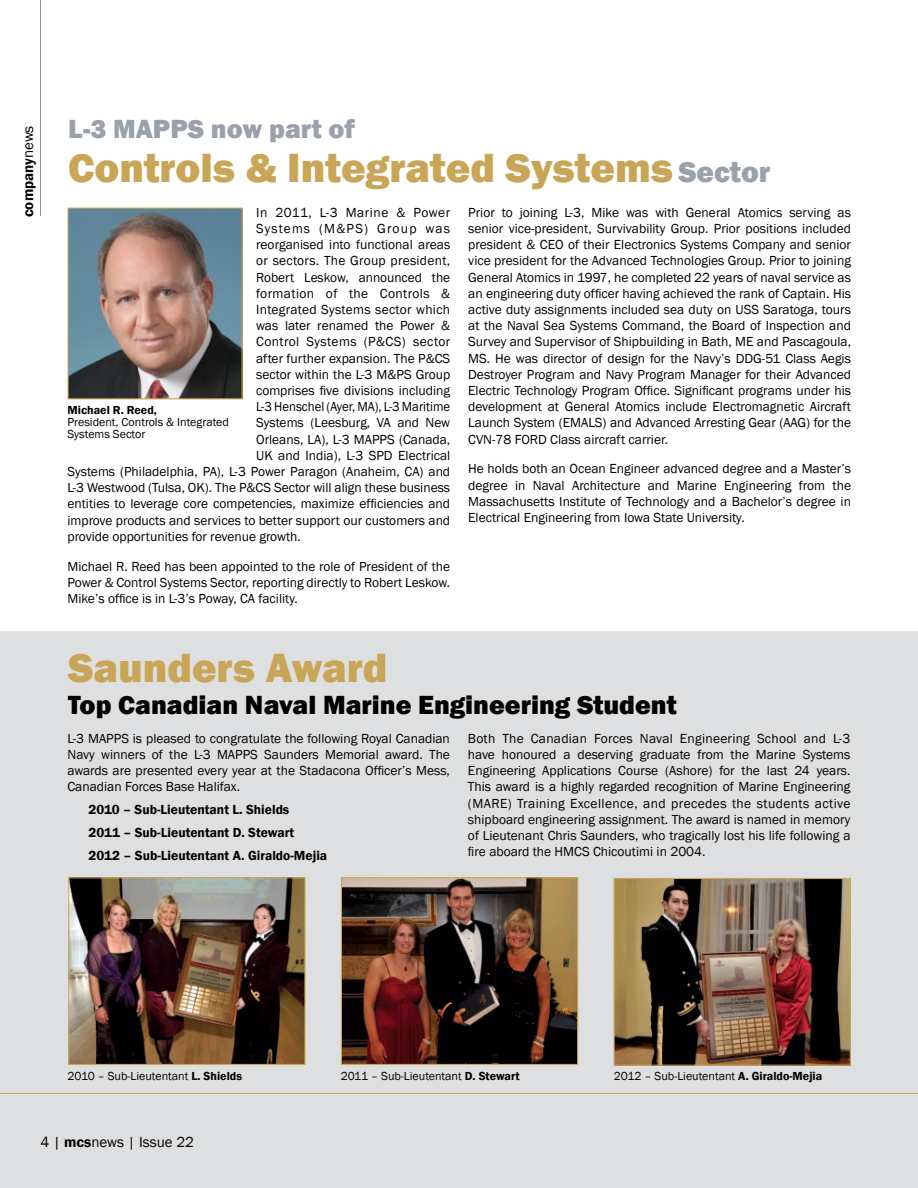
<style>
.page{position:relative;width:918px;height:1188px;background:#fff}
.page>*{position:absolute;margin:0;border:0;box-sizing:border-box;transform-origin:0 0}
.t1{font:800 42px "Franklin Gothic";color:#c9a657}
.t2{font:800 27px "Franklin Gothic";color:#000}
.t3{font:800 27px "Franklin Gothic";color:#9aa1ab}
.t4{font:15px "Franklin Gothic";color:#000}
.t5{font:600 15px "Franklin Gothic";color:#000}
.t6{font:13.5px/16.2px "Franklin Gothic";color:#000;text-align:justify}
.t7{font:600 13.5px/23px "Franklin Gothic";color:#000}
.t8{font:13.5px "Franklin Gothic";letter-spacing:.02em;color:#000}
.t9{font:13.5px "Franklin Gothic";letter-spacing:.03em;color:#000}
.t10{font:13.5px "Franklin Gothic";color:#000;scale:.95 1}
.t11{font:13.5px "Franklin Gothic";letter-spacing:.04em;color:#000}
.t12{font:13.5px "Franklin Gothic";letter-spacing:.09em;color:#000}
.t13{font:12px/12px "Franklin Gothic";color:#000}
.t14{font:600 12px "Franklin Gothic";color:#000}
.s1{font-weight:400}
.s2{font-size:30px;color:#9aa1ab}
.s3{font-weight:600}
</style>
<div class="page">
<div style="left:0;top:632px;width:918px;height:556px;background:#dedfe0"></div>
<img style="left:70px;top:210px;width:171px;height:187px">
<div style="left:68px;top:208px;width:175px;height:191px;border:1px solid #c9a657"></div>
<hr style="left:40px;top:0;width:1px;height:216px;background:#939598">
<img style="left:343px;top:879px;width:233px;height:184px">
<div style="left:341px;top:877px;width:237px;height:188px;border:1px solid #c9a657"></div>
<img style="left:616px;top:880px;width:233px;height:184px">
<div style="left:614px;top:878px;width:237px;height:188px;border:1px solid #c9a657"></div>
<img style="left:70px;top:879px;width:234px;height:184px">
<div style="left:68px;top:877px;width:238px;height:188px;border:1px solid #c9a657"></div>
<hr style="left:0;top:1093px;width:918px;height:1px;background:#c9a657">
<p class="t5" style="left:19px;top:217px;width:93px;rotate:-90deg">company<span class="s1">news</span></p>
<h2 class="t3" style="left:68px;top:112px;width:289px">L-3 MAPPS now part of</h2>
<h1 class="t1" style="left:68px;top:140px;width:704px">Controls &amp; Integrated Systems <span class="s2">Sector</span></h1>
<p class="t11" style="left:256px;top:204px;width:196px">In 2011, L-3 Marine &amp; Power</p>
<p class="t12" style="left:256px;top:220px;width:196px">Systems (M&amp;PS) Group was</p>
<p class="t6" style="left:256px;top:237px;width:196px">reorganised into functional areas</p>
<p class="t8" style="left:256px;top:253px;width:196px">or sectors. The Group president,</p>
<p class="t6" style="left:256px;top:269px;width:196px">Robert Leskow, announced the</p>
<p class="t9" style="left:256px;top:285px;width:196px">formation of the Controls &amp;</p>
<p class="t8" style="left:256px;top:301px;width:196px">Integrated Systems sector which</p>
<p class="t6" style="left:256px;top:318px;width:196px">was later renamed the Power &amp;</p>
<p class="t9" style="left:256px;top:334px;width:196px">Control Systems (P&amp;CS) sector</p>
<p class="t6" style="left:256px;top:350px;width:196px">after further expansion. The P&amp;CS</p>
<p class="t6" style="left:256px;top:367px;width:196px">sector within the L-3 M&amp;PS Group</p>
<p class="t6" style="left:256px;top:383px;width:196px">comprises five divisions including</p>
<p class="t10" style="left:256px;top:398px;width:206px">L-3 Henschel (Ayer, MA), L-3 Maritime</p>
<p class="t6" style="left:256px;top:415px;width:196px">Systems (Leesburg, VA and New</p>
<p class="t6" style="left:256px;top:431px;width:196px">Orleans, LA), L-3 MAPPS (Canada,</p>
<p class="t6" style="left:256px;top:448px;width:196px">UK and India), L-3 SPD Electrical</p>
<p class="t6" style="left:67px;top:464px;width:384px">Systems (Philadelphia, PA), L-3 Power Paragon (Anaheim, CA) and</p>
<p class="t6" style="left:67px;top:480px;width:384px">L-3 Westwood (Tulsa, OK). The P&amp;CS Sector will align these business</p>
<p class="t6" style="left:67px;top:496px;width:384px">entities to leverage core competencies, maximize efficiencies and</p>
<p class="t6" style="left:67px;top:512px;width:384px">improve products and services to better support our customers and</p>
<p class="t6" style="left:67px;top:529px;width:235px">provide opportunities for revenue growth.</p>
<p class="t6" style="left:67px;top:558px;width:384px">Michael R. Reed has been appointed to the role of President of the Power &amp; Control Systems Sector, reporting directly to Robert Leskow.<br>Mike’s office is in L-3’s Poway, CA facility.</p>
<p class="t14" style="left:68px;top:402px;width:91px">Michael R. Reed,</p>
<p class="t13" style="left:68px;top:416px;width:163px">President, Controls &amp; Integrated<br>Systems Sector</p>
<p class="t6" style="left:468px;top:205px;width:384px">Prior to joining L-3, Mike was with General Atomics serving as senior vice-president, Survivability Group. Prior positions included president &amp; CEO of their Electronics Systems Company and senior vice president for the Advanced Technologies Group. Prior to joining General Atomics in 1997, he completed 22 years of naval service as an engineering duty officer having achieved the rank of Captain. His active duty assignments included sea duty on USS Saratoga, tours at the Naval Sea Systems Command, the Board of Inspection and Survey and Supervisor of Shipbuilding in Bath, ME and Pascagoula, MS. He was director of design for the Navy’s DDG-51 Class Aegis Destroyer Program and Navy Program Manager for their Advanced Electric Technology Program Office. Significant programs under his development at General Atomics include Electromagnetic Aircraft Launch System (EMALS) and Advanced Arresting Gear (AAG) for the CVN-78 FORD Class aircraft carrier.</p>
<p class="t6" style="left:468px;top:461px;width:384px">He holds both an Ocean Engineer advanced degree and a Master’s degree in Naval Architecture and Marine Engineering from the Massachusetts Institute of Technology and a Bachelor’s degree in Electrical Engineering from Iowa State University.</p>
<h1 class="t1" style="left:68px;top:640px;width:321px">Saunders Award</h1>
<h2 class="t2" style="left:68px;top:687px;width:610px">Top Canadian Naval Marine Engineering Student</h2>
<p class="t6" style="left:67px;top:730px;width:384px">L-3 MAPPS is pleased to congratulate the following Royal Canadian Navy winners of the L-3 MAPPS Saunders Memorial award. The awards are presented every year at the Stadacona Officer’s Mess, Canadian Forces Base Halifax.</p>
<p class="t7" style="left:88px;top:799px;width:240px">2010 – Sub-Lieutentant L. Shields<br>2011 – Sub-Lieutentant D. Stewart<br>2012 – Sub-Lieutentant A. Giraldo-Mejia</p>
<p class="t6" style="left:468px;top:730px;width:384px">Both The Canadian Forces Naval Engineering School and L-3 have honoured a deserving graduate from the Marine Systems Engineering Applications Course (Ashore) for the last 24 years.<br>This award is a highly regarded recognition of Marine Engineering (MARE) Training Excellence, and precedes the students active shipboard engineering assignment. The award is named in memory of Lieutenant Chris Saunders, who tragically lost his life following a fire aboard the HMCS Chicoutimi in 2004.</p>
<p class="t13" style="left:68px;top:1070px;width:176px">2010 – Sub-Lieutentant <span class="s3">L. Shields</span></p>
<p class="t13" style="left:341px;top:1070px;width:180px">2011 – Sub-Lieutentant <span class="s3">D. Stewart</span></p>
<p class="t13" style="left:614px;top:1070px;width:210px">2012 – Sub-Lieutentant <span class="s3">A. Giraldo-Mejia</span></p>
<p class="t4" style="left:40px;top:1133px;width:155px">4 | <span class="s3">mcs</span>news | Issue 22</p>
</div>
